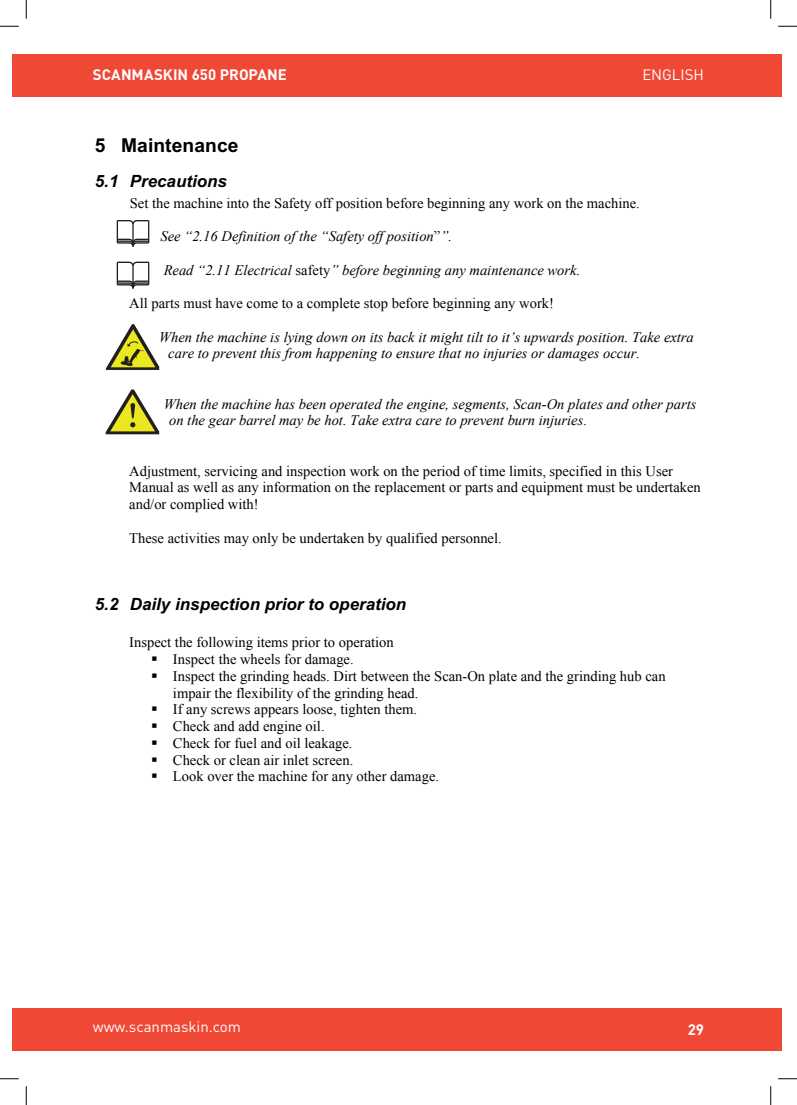
<style>
.page{position:relative;width:797px;height:1105px;background:#fff}
.page>*{position:absolute;margin:0;border:0;box-sizing:border-box;transform-origin:0 0}
.t1{font:700 19.25px "Arial";letter-spacing:.005em;color:#000001}
.t2{font:italic 700 16.88px "Arial";letter-spacing:.005em;color:#000001}
.t3{font:15px "DIN Pro";color:#fff}
.t4{font:700 15px "DIN Pro";color:#fff}
.t5{font:14.5px/16.8px "Times New Roman";color:#000001}
.t6{font:italic 14.5px/16.6px "Times New Roman";color:#000001}
.s1{font-style:normal}
</style>
<div class="page">
<svg style="left:117px;top:220px;width:32px;height:25px"></svg>
<hr style="left:132px;top:224px;width:2px;height:22px;background:#231f20">
<svg style="left:106px;top:324px;width:53px;height:46px"></svg>
<svg style="left:106px;top:389px;width:53px;height:45px"></svg>
<svg style="left:117px;top:262px;width:32px;height:25px"></svg>
<hr style="left:132px;top:266px;width:2px;height:22px;background:#231f20">
<div style="left:12px;top:55px;width:769px;height:42px;background:#ef4835"></div>
<div style="left:12px;top:1008px;width:769px;height:42px;background:#ef4835"></div>
<svg style="left:0;top:25px;width:19px;height:2px"></svg>
<svg style="left:778px;top:25px;width:19px;height:2px"></svg>
<svg style="left:0;top:1078px;width:19px;height:1px"></svg>
<svg style="left:778px;top:1078px;width:19px;height:1px"></svg>
<svg style="left:25px;top:0;width:2px;height:19px"></svg>
<svg style="left:25px;top:1086px;width:2px;height:19px"></svg>
<svg style="left:770px;top:0;width:1px;height:19px"></svg>
<svg style="left:770px;top:1086px;width:1px;height:19px"></svg>
<p class="t4" style="left:93px;top:63px;width:195px">SCANMASKIN 650 PROPANE</p>
<p class="t3" style="left:642px;top:62px;width:63px">ENGLISH</p>
<h1 class="t1" style="left:95px;top:132px;width:145px">5 Maintenance</h1>
<p class="t2" style="left:95px;top:170px;width:134px">5.1 Precautions</p>
<p class="t5" style="left:130px;top:194px;width:511px">Set the machine into the Safety off position before beginning any work on the machine.</p>
<p class="t6" style="left:160px;top:228px;width:293px">See “2.16 Definition of the “Safety off position<span class="s1">”</span>”.</p>
<p class="t6" style="left:164px;top:261px;width:418px">Read “2.11 Electrical <span class="s1">safety</span>” before beginning any maintenance work.</p>
<p class="t5" style="left:129px;top:295px;width:426px">All parts must have come to a complete stop before beginning any work!</p>
<p class="t6" style="left:168px;top:328px;width:527px;text-indent:-9px">When the machine is lying down on its back it might tilt to it’s upwards position. Take extra care to prevent this from happening to ensure that no injuries or damages occur.</p>
<p class="t6" style="left:169px;top:395px;width:529px;text-indent:-5px">When the machine has been operated the engine, segments, Scan-On plates and other parts on the gear barrel may be hot. Take extra care to prevent burn injuries<span class="s1">.</span></p>
<p class="t5" style="left:129px;top:462px;width:573px">Adjustment, servicing and inspection work on the period of time limits, specified in this User<br>Manual as well as any information on the replacement or parts and equipment must be undertaken and/or complied with!</p>
<p class="t5" style="left:129px;top:529px;width:374px">These activities may only be undertaken by qualified personnel.</p>
<p class="t2" style="left:95px;top:592px;width:313px">5.2 Daily inspection prior to operation</p>
<p class="t5" style="left:129px;top:634px;width:266px">Inspect the following items prior to operation</p>
<p class="t5" style="left:151px;top:651px;width:204px">▪ Inspect the wheels for damage.</p>
<p class="t5" style="left:173px;top:667px;width:494px;text-indent:-22px">▪ Inspect the grinding heads. Dirt between the Scan-On plate and the grinding hub can impair the flexibility of the grinding head.</p>
<p class="t5" style="left:151px;top:701px;width:268px">▪ If any screws appears loose, tighten them.</p>
<p class="t5" style="left:151px;top:718px;width:175px">▪ Check and add engine oil.</p>
<p class="t5" style="left:151px;top:734px;width:203px">▪ Check for fuel and oil leakage.</p>
<p class="t5" style="left:151px;top:751px;width:204px">▪ Check or clean air inlet screen.</p>
<p class="t5" style="left:151px;top:768px;width:289px">▪ Look over the machine for any other damage.</p>
<p class="t3" style="left:93px;top:1015px;width:150px">www.scanmaskin.com</p>
<p class="t4" style="left:687px;top:1017px;width:18px">29</p>
</div>
